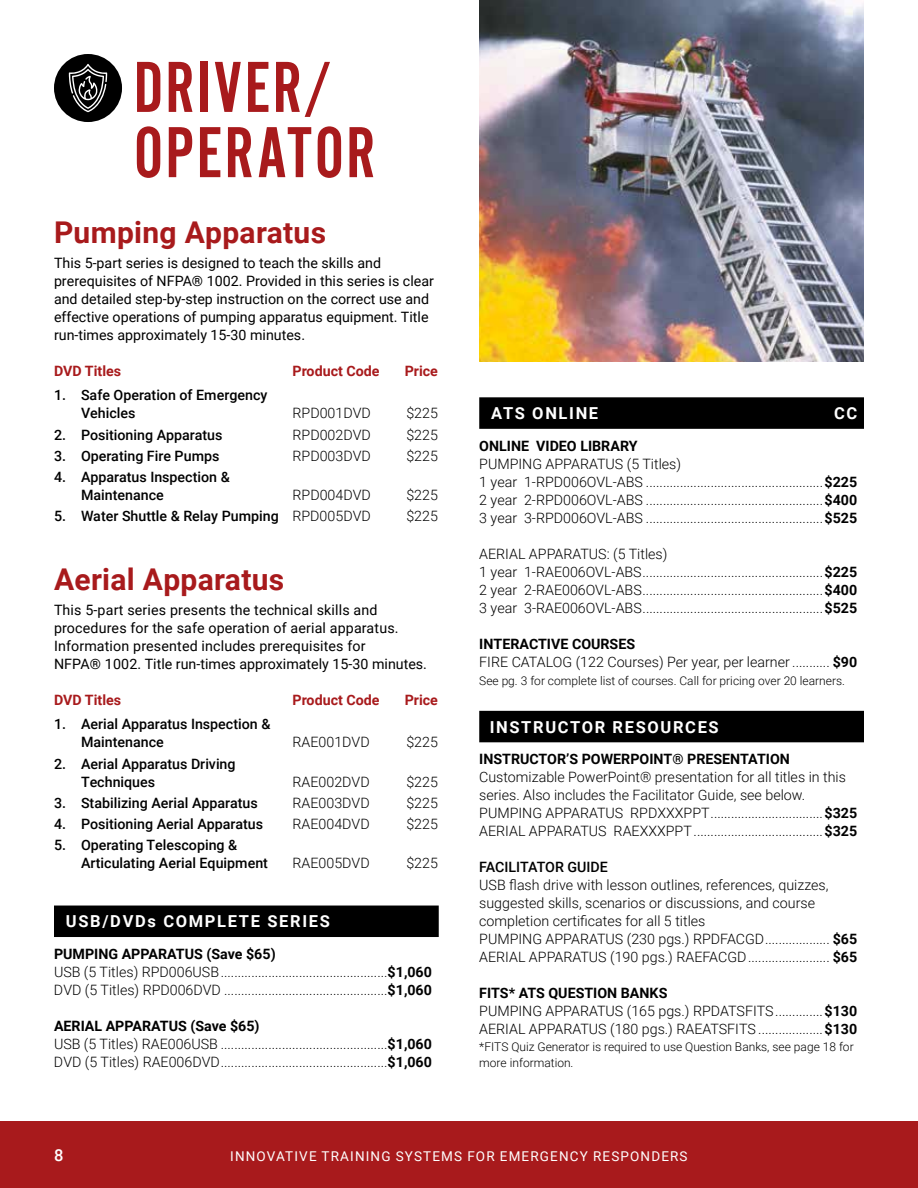
<style>
.page{position:relative;width:918px;height:1188px;background:#fff}
.page>*{position:absolute;margin:0;border:0;box-sizing:border-box;transform-origin:0 0}
.t1{font:75px/65.2px "Alternate Got No 2 D";letter-spacing:.03em;color:#a81a1c}
.t2{font:700 30px "Roboto";letter-spacing:.01em;color:#a81a1c}
.t3{font:700 16.5px "Roboto";letter-spacing:.1em;color:#fff}
.t4{font:500 16.5px "Roboto";color:#fff}
.t5{font:300 14.25px/18px "Roboto";color:#000}
.t6{font:14.25px/18px "Roboto";color:#000}
.t7{font:500 14.25px/18px "Roboto";color:#000}
.t8{font:700 14.25px "Roboto";color:#000}
.t9{font:700 14.25px "Roboto";color:#a81a1c}
.t10{font:13.5px "Roboto";letter-spacing:.085em;color:#fff}
.t11{font:300 12px/16.5px "Roboto";color:#000}
.s1{font-weight:300}
.s2{font-weight:700}
</style>
<div class="page">
<div style="left:0;top:1121px;width:918px;height:67px;background:#a81a1c"></div>
<div style="left:54px;top:54px;width:68px;height:68px;background:#000;border-radius:50%"></div>
<svg style="left:69px;top:64px;width:38px;height:48px"></svg>
<div style="left:54px;top:906px;width:385px;height:31px;background:#000"></div>
<div style="left:479px;top:397px;width:385px;height:32px;background:#000"></div>
<div style="left:479px;top:711px;width:385px;height:31px;background:#000"></div>
<img style="left:479px;top:0;width:385px;height:362px">
<h1 class="t1" style="left:134px;top:56px;width:243px">DRIVER/<br>OPERATOR</h1>
<h2 class="t2" style="left:54px;top:212px;width:274px">Pumping Apparatus</h2>
<p class="t6" style="left:54px;top:253px;width:381px">This 5-part series is designed to teach the skills and prerequisites of NFPA® 1002. Provided in this series is clear and detailed step-by-step instruction on the correct use and effective operations of pumping apparatus equipment. Title run-times approximately 15-30 minutes.</p>
<p class="t9" style="left:54px;top:361px;width:69px">DVD Titles</p>
<p class="t9" style="left:293px;top:361px;width:89px">Product Code</p>
<p class="t9" style="left:405px;top:361px;width:35px">Price</p>
<p class="t7" style="left:81px;top:386px;width:188px;text-indent:-27px">1. Safe Operation of Emergency<br>Vehicles</p>
<p class="t5" style="left:293px;top:404px;width:80px">RPD001DVD</p>
<p class="t5" style="left:406px;top:404px;width:33px">$225</p>
<p class="t7" style="left:54px;top:425px;width:170px">2. Positioning Apparatus</p>
<p class="t5" style="left:293px;top:425px;width:80px">RPD002DVD</p>
<p class="t5" style="left:406px;top:425px;width:33px">$225</p>
<p class="t7" style="left:54px;top:446px;width:167px">3. Operating Fire Pumps</p>
<p class="t5" style="left:293px;top:446px;width:80px">RPD003DVD</p>
<p class="t5" style="left:406px;top:446px;width:33px">$225</p>
<p class="t7" style="left:81px;top:467px;width:150px;text-indent:-27px">4. Apparatus Inspection &amp;<br>Maintenance</p>
<p class="t5" style="left:293px;top:485px;width:80px">RPD004DVD</p>
<p class="t5" style="left:406px;top:485px;width:33px">$225</p>
<p class="t7" style="left:54px;top:507px;width:318px">5. Water Shuttle &amp; Relay Pumping <span class="s1">RPD005DVD</span></p>
<p class="t5" style="left:406px;top:507px;width:33px">$225</p>
<h2 class="t2" style="left:54px;top:558px;width:232px">Aerial Apparatus</h2>
<p class="t6" style="left:54px;top:600px;width:375px">This 5-part series presents the technical skills and procedures for the safe operation of aerial apparatus.<br>Information presented includes prerequisites for<br>NFPA® 1002. Title run-times approximately 15-30 minutes.</p>
<p class="t9" style="left:54px;top:689px;width:69px">DVD Titles</p>
<p class="t9" style="left:293px;top:689px;width:89px">Product Code</p>
<p class="t9" style="left:405px;top:689px;width:35px">Price</p>
<p class="t7" style="left:81px;top:715px;width:191px;text-indent:-27px">1. Aerial Apparatus Inspection &amp;<br>Maintenance</p>
<p class="t5" style="left:293px;top:733px;width:79px">RAE001DVD</p>
<p class="t5" style="left:406px;top:733px;width:33px">$225</p>
<p class="t7" style="left:81px;top:754px;width:156px;text-indent:-27px">2. Aerial Apparatus Driving<br>Techniques</p>
<p class="t5" style="left:293px;top:772px;width:79px">RAE002DVD</p>
<p class="t5" style="left:406px;top:772px;width:33px">$225</p>
<p class="t7" style="left:54px;top:793px;width:205px">3. Stabilizing Aerial Apparatus</p>
<p class="t5" style="left:293px;top:793px;width:79px">RAE003DVD</p>
<p class="t5" style="left:406px;top:793px;width:33px">$225</p>
<p class="t7" style="left:54px;top:814px;width:211px">4. Positioning Aerial Apparatus</p>
<p class="t5" style="left:293px;top:814px;width:79px">RAE004DVD</p>
<p class="t5" style="left:406px;top:814px;width:33px">$225</p>
<p class="t7" style="left:81px;top:836px;width:188px;text-indent:-27px">5. Operating Telescoping &amp;<br>Articulating Aerial Equipment</p>
<p class="t5" style="left:293px;top:854px;width:79px">RAE005DVD</p>
<p class="t5" style="left:406px;top:854px;width:33px">$225</p>
<p class="t3" style="left:66px;top:910px;width:265px">USB/DVDs COMPLETE SERIES</p>
<p class="t5" style="left:54px;top:944px;width:380px"><span class="s2">PUMPING APPARATUS (Save $65)<br></span>USB (5 Titles) RPD006USB.................................................<span class="s2">$1,060<br></span>DVD (5 Titles) RPD006DVD ................................................<span class="s2">$1,060</span></p>
<p class="t5" style="left:54px;top:1016px;width:380px"><span class="s2">AERIAL APPARATUS (Save $65)<br></span>USB (5 Titles) RAE006USB .................................................<span class="s2">$1,060<br></span>DVD (5 Titles) RAE006DVD.................................................<span class="s2">$1,060</span></p>
<p class="t3" style="left:491px;top:402px;width:109px">ATS ONLINE</p>
<p class="t3" style="left:834px;top:402px;width:25px">CC</p>
<p class="t8" style="left:479px;top:436px;width:160px">ONLINE VIDEO LIBRARY</p>
<p class="t5" style="left:479px;top:454px;width:380px">PUMPING APPARATUS (5 Titles)<br>1 year 1-RPD006OVL-ABS ....................................................<span class="s2">$225<br></span>2 year 2-RPD006OVL-ABS ....................................................<span class="s2">$400<br></span>3 year 3-RPD006OVL-ABS ....................................................<span class="s2">$525</span></p>
<p class="t5" style="left:479px;top:544px;width:380px">AERIAL APPARATUS: (5 Titles)<br>1 year 1-RAE006OVL-ABS.....................................................<span class="s2">$225<br></span>2 year 2-RAE006OVL-ABS.....................................................<span class="s2">$400<br></span>3 year 3-RAE006OVL-ABS.....................................................<span class="s2">$525</span></p>
<p class="t5" style="left:479px;top:634px;width:380px"><span class="s2">INTERACTIVE COURSES<br></span>FIRE CATALOG (122 Courses) Per year, per learner ........... <span class="s2">$90</span></p>
<p class="t11" style="left:479px;top:672px;width:367px">See pg. 3 for complete list of courses. Call for pricing over 20 learners.</p>
<p class="t3" style="left:490px;top:715px;width:231px">INSTRUCTOR RESOURCES</p>
<p class="t8" style="left:479px;top:749px;width:312px">INSTRUCTOR’S POWERPOINT® PRESENTATION</p>
<p class="t5" style="left:479px;top:768px;width:380px">Customizable PowerPoint® presentation for all titles in this series. Also includes the Facilitator Guide, see below.<br>PUMPING APPARATUS RPDXXXPPT.................................<span class="s2">$325<br></span>AERIAL APPARATUS RAEXXXPPT......................................<span class="s2">$325</span></p>
<p class="t7" style="left:479px;top:858px;width:130px">FACILITATOR GUIDE</p>
<p class="t5" style="left:479px;top:876px;width:380px">USB flash drive with lesson outlines, references, quizzes, suggested skills, scenarios or discussions, and course completion certificates for all 5 titles<br>PUMPING APPARATUS (230 pgs.) RPDFACGD................... <span class="s2">$65<br></span>AERIAL APPARATUS (190 pgs.) RAEFACGD........................ <span class="s2">$65</span></p>
<p class="t5" style="left:479px;top:983px;width:380px"><span class="s2">FITS* ATS QUESTION BANKS<br></span>PUMPING APPARATUS (165 pgs.) RPDATSFITS..............<span class="s2">$130<br></span>AERIAL APPARATUS (180 pgs.) RAEATSFITS ...................<span class="s2">$130</span></p>
<p class="t11" style="left:479px;top:1038px;width:376px">*FITS Quiz Generator is required to use Question Banks, see page 18 for more information.</p>
<p class="t4" style="left:54px;top:1144px;width:11px">8</p>
<p class="t10" style="left:230px;top:1147px;width:459px">INNOVATIVE TRAINING SYSTEMS FOR EMERGENCY RESPONDERS</p>
</div>
